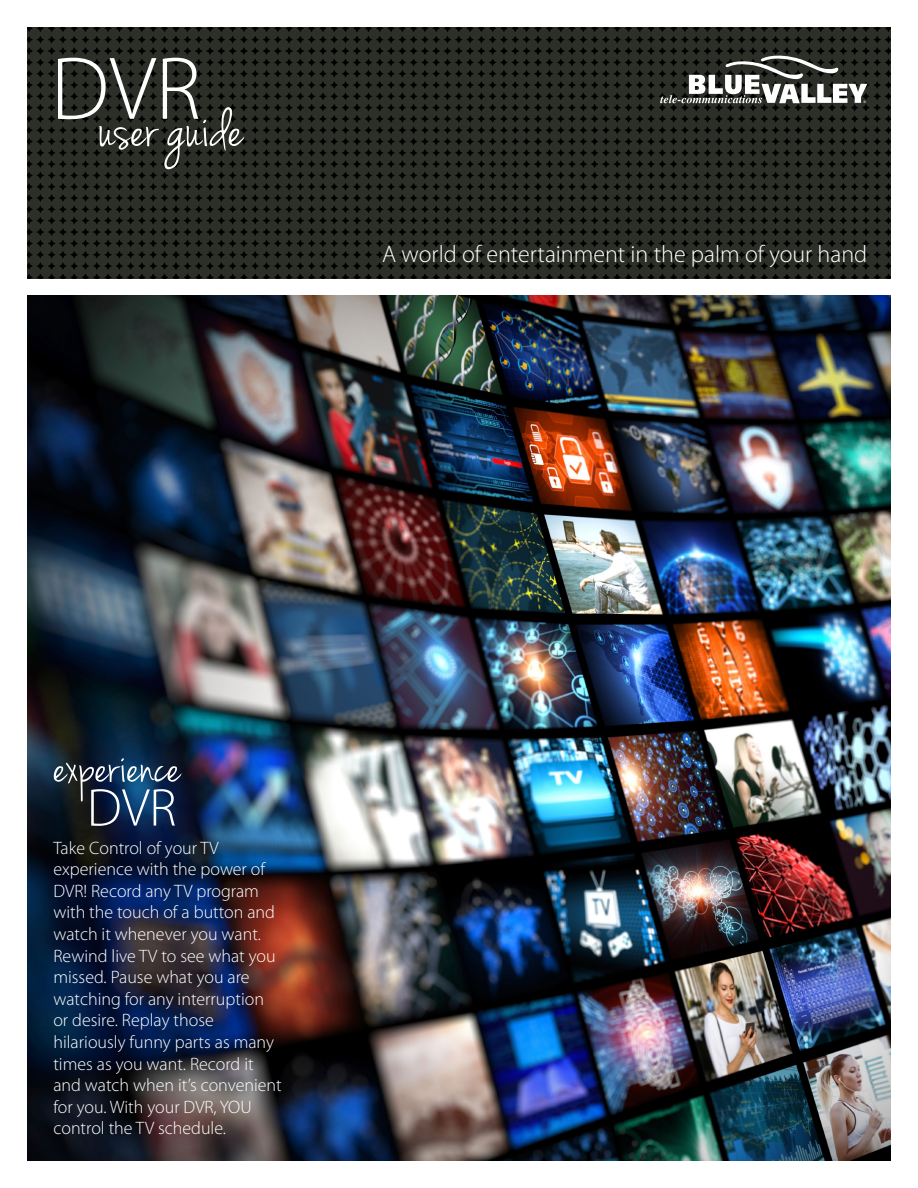
<style>
.page{position:relative;width:918px;height:1188px;background:#fff}
.page>*{position:absolute;margin:0;border:0;box-sizing:border-box;transform-origin:0 0}
.t1{font:300 90px "Myriad Pro";color:#fff}
.t2{font:60px "Jenna Sue";color:#fff}
.t3{font:53.7px "Jenna Sue";color:#fff}
.t4{font:300 53.7px "Myriad Pro";color:#fff}
.t5{font:300 24px "Myriad Pro";color:#fff}
.t6{font:300 18px/21.6px "Myriad Pro";color:#fff}
</style>
<div class="page">
<svg style="left:27px;top:27px;width:864px;height:252px;background:#232620"></svg>
<img style="left:27px;top:295px;width:864px;height:866px">
<svg style="left:660px;top:51px;width:207px;height:52px"></svg>
<h1 class="t1" style="left:51px;top:39px;width:152px">DVR</h1>
<h2 class="t2" style="left:99px;top:94px;width:146px">user guide</h2>
<h3 class="t5" style="left:382px;top:241px;width:487px">A world of entertainment in the palm of your hand</h3>
<h3 class="t3" style="left:53px;top:735px;width:129px">experience</h3>
<h3 class="t4" style="left:87px;top:778px;width:91px">DVR</h3>
<p class="t6" style="left:53px;top:837px;width:230px">Take Control of your TV experience with the power of<br>DVR! Record any TV program with the touch of a button and watch it whenever you want.<br>Rewind live TV to see what you missed. Pause what you are watching for any interruption or desire. Replay those hilariously funny parts as many times as you want. Record it and watch when it’s convenient for you. With your DVR, YOU control the TV schedule.</p>
</div>
